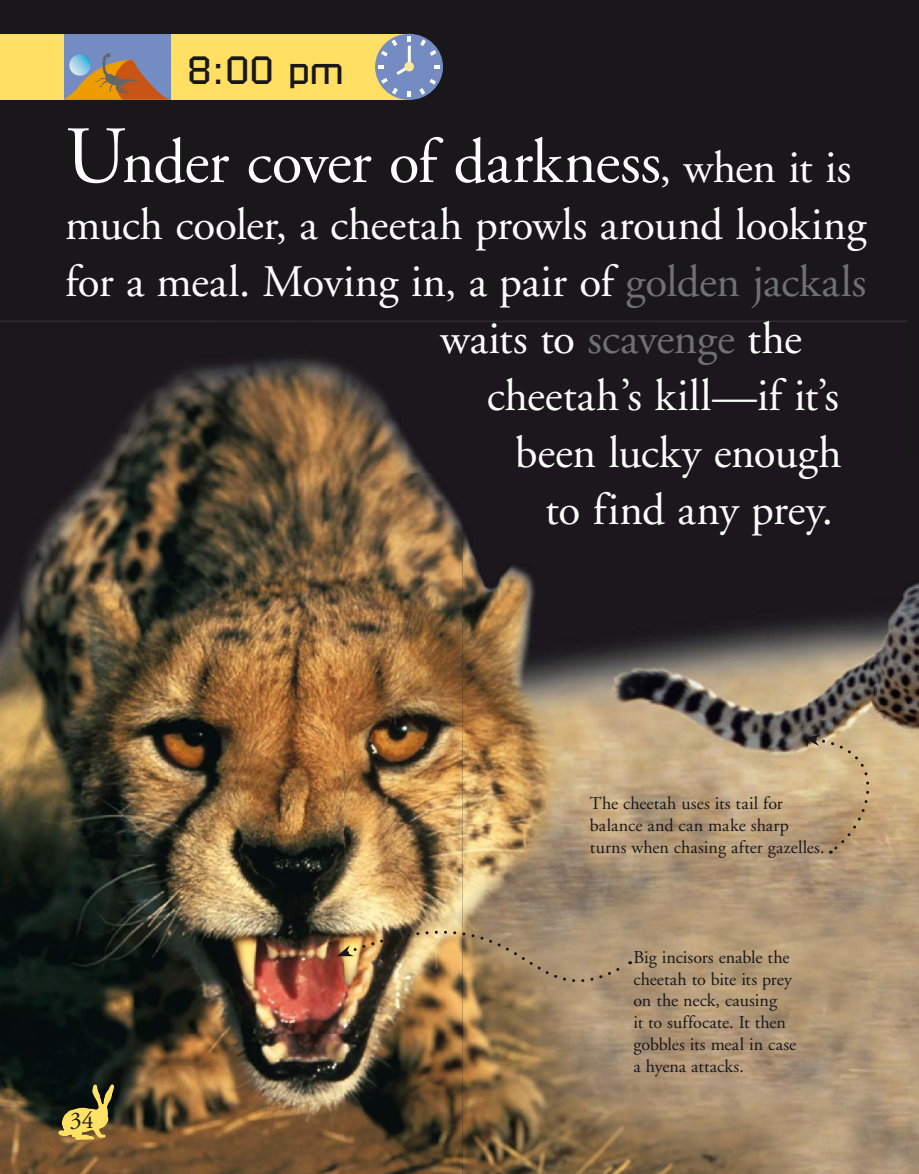
<style>
.page{position:relative;width:919px;height:1174px;background:#fff}
.page>*{position:absolute;margin:0;border:0;box-sizing:border-box;transform-origin:0 0}
.t1{font:63px "Adobe Garamond";letter-spacing:-.015em;color:#fdfdfd}
.t2{font:45px "Adobe Garamond";letter-spacing:-.005em;color:#fdfdfd}
.t3{font:39px "Russell Square";color:#1a171b}
.t4{font:24px "Adobe Garamond";color:#1a171b}
.t5{font:18px/21.8px "Adobe Garamond";color:#1a171b}
.s1{font-size:81px}
.s2{font-size:45px}
.s3{color:#6f7072}
</style>
<div class="page">
<div style="left:0;top:0;width:918px;height:1173px;background:#1a171b"></div>
<div style="left:0;top:34px;width:410px;height:66px;background:#ffe062"></div>
<div style="left:375px;top:34px;width:68px;height:66px;background:#748cc2;border-radius:50%"></div>
<div style="left:64px;top:34px;width:107px;height:66px;background:#748cc2"></div>
<svg style="left:434px;top:65px;width:6px;height:4px"></svg>
<svg style="left:420px;top:39px;width:16px;height:17px"></svg>
<svg style="left:419px;top:79px;width:17px;height:16px"></svg>
<div style="left:404px;top:62px;width:10px;height:9px;background:#eddc9b;border-radius:50%"></div>
<svg style="left:378px;top:36px;width:35px;height:61px"></svg>
<svg style="left:64px;top:69px;width:106px;height:31px"></svg>
<img style="left:95px;top:57px;width:43px;height:36px">
<svg style="left:69px;top:54px;width:22px;height:22px"></svg>
<img style="left:907px;top:583px;width:11px;height:590px">
<img style="left:0;top:321px;width:343px;height:852px">
<img style="left:343px;top:321px;width:564px;height:152px">
<img style="left:343px;top:473px;width:119px;height:700px">
<img style="left:462px;top:461px;width:346px;height:712px">
<img style="left:808px;top:461px;width:99px;height:259px">
<img style="left:808px;top:720px;width:25px;height:453px">
<img style="left:58px;top:1084px;width:56px;height:56px">
<img style="left:833px;top:711px;width:74px;height:462px">
<img style="left:337px;top:885px;width:293px;height:141px">
<svg style="left:804px;top:734px;width:88px;height:119px;background:#c3a87f"></svg>
<p class="t3" style="left:187px;top:56px;width:158px">8:00 pm</p>
<p class="t1" style="left:65px;top:137px;width:787px"><span class="s1">U</span>nder cover of darkness<span class="s2">, when it is</span></p>
<p class="t2" style="left:65px;top:206px;width:802px">much cooler, a cheetah prowls around looking</p>
<p class="t2" style="left:65px;top:263px;width:802px">for a meal. Moving in, a pair of <span class="s3">golden jackals</span></p>
<p class="t2" style="left:440px;top:320px;width:363px">waits to <span class="s3">scavenge</span> the</p>
<p class="t2" style="left:486px;top:377px;width:354px">cheetah’s kill—if it’s</p>
<p class="t2" style="left:515px;top:434px;width:328px">been lucky enough</p>
<p class="t2" style="left:545px;top:491px;width:289px">to find any prey.</p>
<p class="t5" style="left:590px;top:794px;width:236px">The cheetah uses its tail for balance and can make sharp turns when chasing after gazelles.</p>
<p class="t4" style="left:70px;top:1110px;width:26px">34</p>
<p class="t5" style="left:633px;top:947px;width:164px">Big incisors enable the cheetah to bite its prey on the neck, causing<br>it to suffocate. It then gobbles its meal in case a hyena attacks.</p>
</div>
